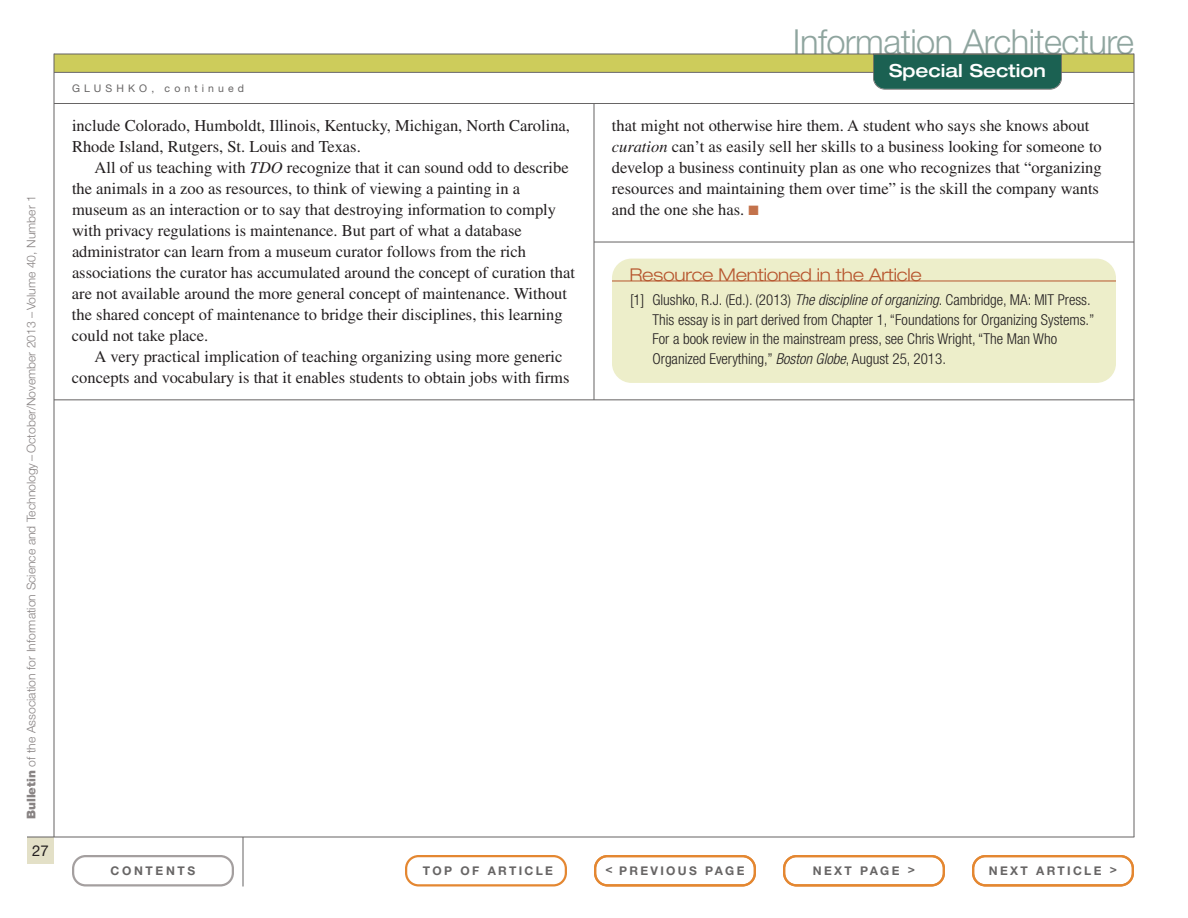
<style>
.page{position:relative;width:1188px;height:918px;background:#fff}
.page>*{position:absolute;margin:0;border:0;box-sizing:border-box;transform-origin:0 0}
.t1{font:300 34.5px "Helvetica Neue LT Std";letter-spacing:-.015em;color:#8fa59f}
.t2{font:500 expanded 18px "Helvetica Neue LT Std";color:#fff}
.t3{font:300 expanded 17.7px "Helvetica Neue LT Std";letter-spacing:-.015em;color:#b7562e}
.t4{font:16.5px/21px "Times LT Std";color:#231f20}
.t5{font:300 condensed 15px/19.5px "Helvetica Neue LT Std";color:#231f20}
.t6{font:15px "Helvetica Neue LT Std";color:#231f20}
.t7{font:300 12px "Helvetica Neue LT Std";letter-spacing:-.005em;color:#888383}
.t8{font:700 12px "Helvetica Neue LT Std";letter-spacing:.195em;color:#676565}
.t9{font:700 12px "Helvetica Neue LT Std";letter-spacing:.22em;color:#676565}
.t10{font:10.5px "Helvetica Neue LT Std";letter-spacing:.39em;color:#676565}
.s1{font-weight:900}
.s2{font-style:italic}
.s3{color:#c3724b}
</style>
<div class="page">
<div style="left:54px;top:54px;width:1080px;height:18px;background:#cdcc5b"></div>
<hr style="left:54px;top:72px;width:1080px;height:1px;background:#676565">
<div style="left:27px;top:837px;width:27px;height:27px;background:#e3e0c7"></div>
<hr style="left:243px;top:837px;width:1px;height:49px;background:#646262">
<hr style="left:27px;top:837px;width:1107px;height:1px;background:#646262">
<hr style="left:54px;top:54px;width:1px;height:783px;background:#646262">
<hr style="left:1134px;top:54px;width:1px;height:783px;background:#646262">
<hr style="left:54px;top:103px;width:1080px;height:1px;background:#676565">
<svg style="left:405px;top:855px;width:162px;height:31px"></svg>
<svg style="left:72px;top:855px;width:162px;height:31px"></svg>
<svg style="left:873px;top:55px;width:189px;height:35px;background:#226456"></svg>
<hr style="left:54px;top:54px;width:1080px;height:1px;background:#646262">
<hr style="left:594px;top:103px;width:1px;height:297px;background:#646262">
<svg style="left:783px;top:855px;width:162px;height:31px"></svg>
<svg style="left:972px;top:855px;width:162px;height:31px"></svg>
<svg style="left:594px;top:855px;width:162px;height:31px"></svg>
<div style="left:612px;top:259px;width:504px;height:124px;background:#edeeca;border-radius:20px"></div>
<hr style="left:612px;top:281px;width:504px;height:1px;background:#b7562e">
<hr style="left:594px;top:242px;width:540px;height:1px;background:#646262">
<hr style="left:54px;top:399px;width:1080px;height:1px;background:#646262">
<p class="t7" style="left:27px;top:819px;width:625px;rotate:-90deg"><span class="s1">Bulletin</span> of the Association for Information Science and Technology – October/November 2013 – Volume 40, Number 1</p>
<p class="t6" style="left:32px;top:845px;width:18px">27</p>
<h1 class="t1" style="left:793px;top:29px;width:343px">Information Architecture</h1>
<p class="t10" style="left:72px;top:85px;width:174px">GLUSHKO, continued</p>
<p class="t4" style="left:72px;top:116px;width:500px">include Colorado, Humboldt, Illinois, Kentucky, Michigan, North Carolina,<br>Rhode Island, Rutgers, St. Louis and Texas.</p>
<p class="t4" style="left:72px;top:158px;width:505px;text-indent:23px">All of us teaching with <span class="s2">TDO</span> recognize that it can sound odd to describe the animals in a zoo as resources, to think of viewing a painting in a museum as an interaction or to say that destroying information to comply with privacy regulations is maintenance. But part of what a database administrator can learn from a museum curator follows from the rich associations the curator has accumulated around the concept of curation that are not available around the more general concept of maintenance. Without the shared concept of maintenance to bridge their disciplines, this learning could not take place.</p>
<p class="t4" style="left:72px;top:347px;width:499px;text-indent:23px">A very practical implication of teaching organizing using more generic concepts and vocabulary is that it enables students to obtain jobs with firms</p>
<p class="t2" style="left:889px;top:64px;width:158px">Special Section</p>
<p class="t4" style="left:612px;top:116px;width:491px">that might not otherwise hire them. A student who says she knows about <span class="s2">curation</span> can’t as easily sell her skills to a business looking for someone to develop a business continuity plan as one who recognizes that “organizing resources and maintaining them over time” is the skill the company wants and the one she has. <span class="s3">■</span></p>
<p class="t3" style="left:629px;top:268px;width:294px">Resource Mentioned in the Article</p>
<p class="t5" style="left:652px;top:292px;width:444px;text-indent:-22px">[1] Glushko, R.J. (Ed.). (2013) <span class="s2">The discipline of organizing</span>. Cambridge, MA: MIT Press.<br>This essay is in part derived from Chapter 1, “Foundations for Organizing Systems.” For a book review in the mainstream press, see Chris Wright, “The Man Who Organized Everything,” <span class="s2">Boston Globe</span>, August 25, 2013.</p>
<p class="t9" style="left:111px;top:866px;width:86px">CONTENTS</p>
<p class="t8" style="left:423px;top:866px;width:132px">TOP OF ARTICLE</p>
<p class="t8" style="left:606px;top:866px;width:140px">&lt; PREVIOUS PAGE</p>
<p class="t8" style="left:813px;top:866px;width:104px">NEXT PAGE &gt;</p>
<p class="t8" style="left:989px;top:866px;width:130px">NEXT ARTICLE &gt;</p>
</div>
